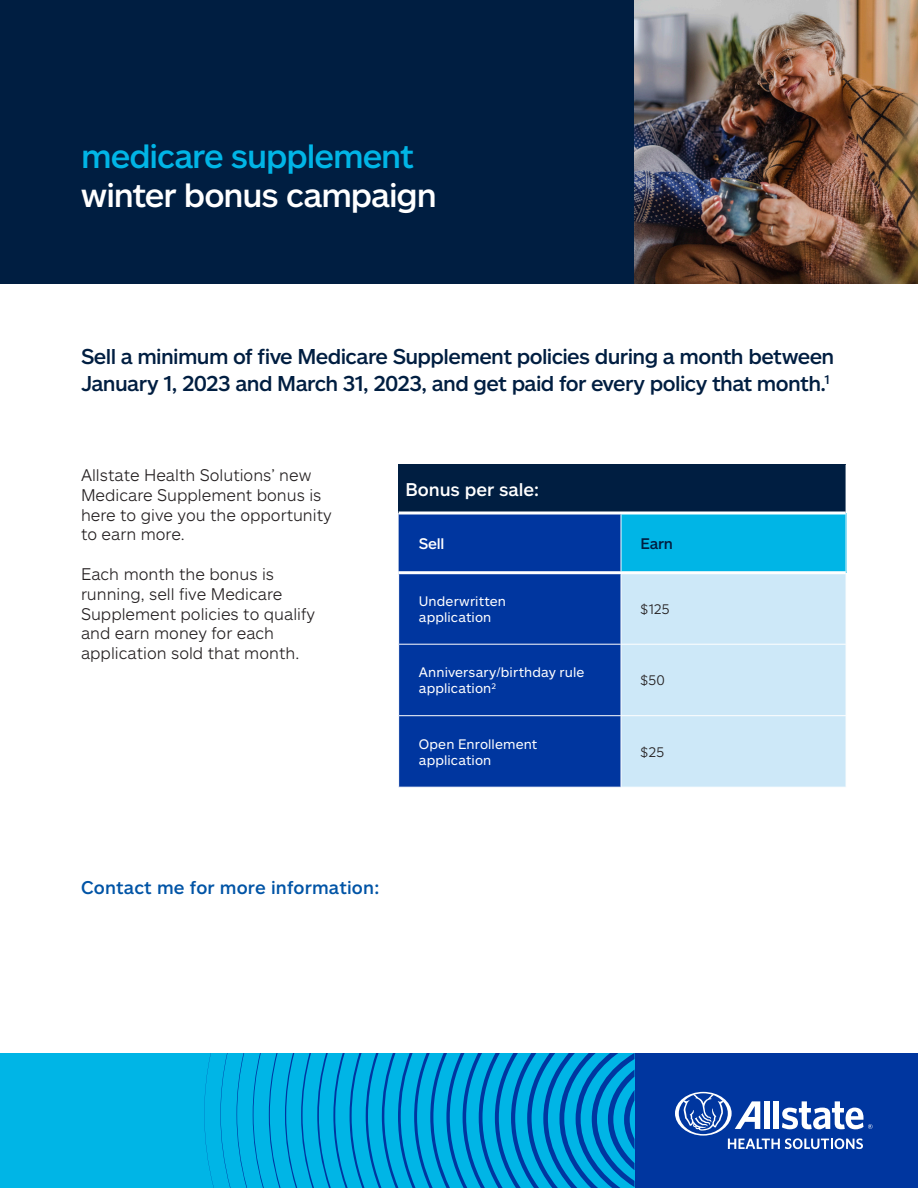
<style>
.page{position:relative;width:918px;height:1188px;background:#fff}
.page>*{position:absolute;margin:0;border:0;box-sizing:border-box;transform-origin:0 0}
.t1{font:500 33px/39px "Allstate Sans";letter-spacing:-.03em;color:#fff}
.t2{font:500 21px/27px "Allstate Sans";letter-spacing:-.03em;color:#001e41}
.t3{font:500 18px "Allstate Sans";letter-spacing:.01em;color:#0154a6}
.t4{font:500 18px "Allstate Sans";color:#fff}
.t5{font:300 16.5px/19.8px "Allstate Sans";color:#231f20}
.t6{font:500 15px "Allstate Sans";color:#fff}
.t7{font:500 15px "Allstate Sans";color:#001e41}
.t8{font:13.5px/16.2px "Allstate Sans";letter-spacing:.01em;color:#fff}
.t9{font:300 13.5px "Allstate Sans";letter-spacing:.01em;color:#231f20}
.s1{color:#00b5e6}
</style>
<div class="page">
<div style="left:634px;top:1053px;width:284px;height:135px;background:#00369f"></div>
<div style="left:0;top:0;width:634px;height:284px;background:#001e41"></div>
<img style="left:634px;top:0;width:284px;height:284px">
<svg style="left:675px;top:1092px;width:198px;height:57px"></svg>
<div style="left:0;top:1053px;width:634px;height:135px;background:#00b5e6"></div>
<svg style="left:253px;top:1053px;width:381px;height:135px"></svg>
<svg style="left:237px;top:1053px;width:10px;height:135px"></svg>
<svg style="left:220px;top:1053px;width:11px;height:135px"></svg>
<svg style="left:204px;top:1053px;width:10px;height:135px"></svg>
<div style="left:399px;top:465px;width:447px;height:48px;background:#001e41"></div>
<div style="left:399px;top:514px;width:222px;height:273px;background:#00369f"></div>
<div style="left:621px;top:513px;width:225px;height:60px;background:#00b5e6"></div>
<div style="left:622px;top:574px;width:224px;height:213px;background:#cde8f8"></div>
<hr style="left:398px;top:644px;width:223px;height:1px;background:#fff">
<hr style="left:621px;top:644px;width:225px;height:1px;background:#fff">
<hr style="left:398px;top:715px;width:223px;height:1px;background:#fff">
<hr style="left:621px;top:715px;width:225px;height:1px;background:#fff">
<hr style="left:399px;top:512px;width:222px;height:2px;background:#fff">
<hr style="left:621px;top:512px;width:225px;height:2px;background:#fff">
<hr style="left:398px;top:571px;width:223px;height:3px;background:#fff">
<hr style="left:621px;top:571px;width:225px;height:3px;background:#fff">
<hr style="left:621px;top:515px;width:1px;height:56px;background:#fff">
<p class="t1" style="left:81px;top:135px;width:357px"><span class="s1">medicare supplement </span>winter bonus campaign</p>
<p class="t2" style="left:81px;top:342px;width:755px">Sell a minimum of five Medicare Supplement policies during a month between<br>January 1, 2023 and March 31, 2023, and get paid for every policy that month.<sup>1</sup></p>
<p class="t5" style="left:81px;top:465px;width:252px">Allstate Health Solutions’ new<br>Medicare Supplement bonus is here to give you the opportunity</p>
<p class="t5" style="left:81px;top:524px;width:105px">to earn more.</p>
<p class="t5" style="left:81px;top:564px;width:236px">Each month the bonus is running, sell five Medicare<br>Supplement policies to qualify</p>
<p class="t5" style="left:81px;top:623px;width:220px">and earn money for each application sold that month.</p>
<p class="t4" style="left:405px;top:478px;width:136px">Bonus per sale:</p>
<p class="t6" style="left:419px;top:534px;width:27px">Sell</p>
<p class="t7" style="left:640px;top:534px;width:34px">Earn</p>
<p class="t8" style="left:419px;top:592px;width:89px">Underwritten application</p>
<p class="t9" style="left:641px;top:600px;width:30px">$125</p>
<p class="t8" style="left:419px;top:664px;width:167px">Anniversary/birthday rule</p>
<p class="t8" style="left:419px;top:680px;width:79px">application<sup>2</sup></p>
<p class="t9" style="left:641px;top:672px;width:26px">$50</p>
<p class="t8" style="left:419px;top:735px;width:120px">Open Enrollement application</p>
<p class="t9" style="left:641px;top:743px;width:25px">$25</p>
<p class="t3" style="left:81px;top:876px;width:300px">Contact me for more information:</p>
</div>
